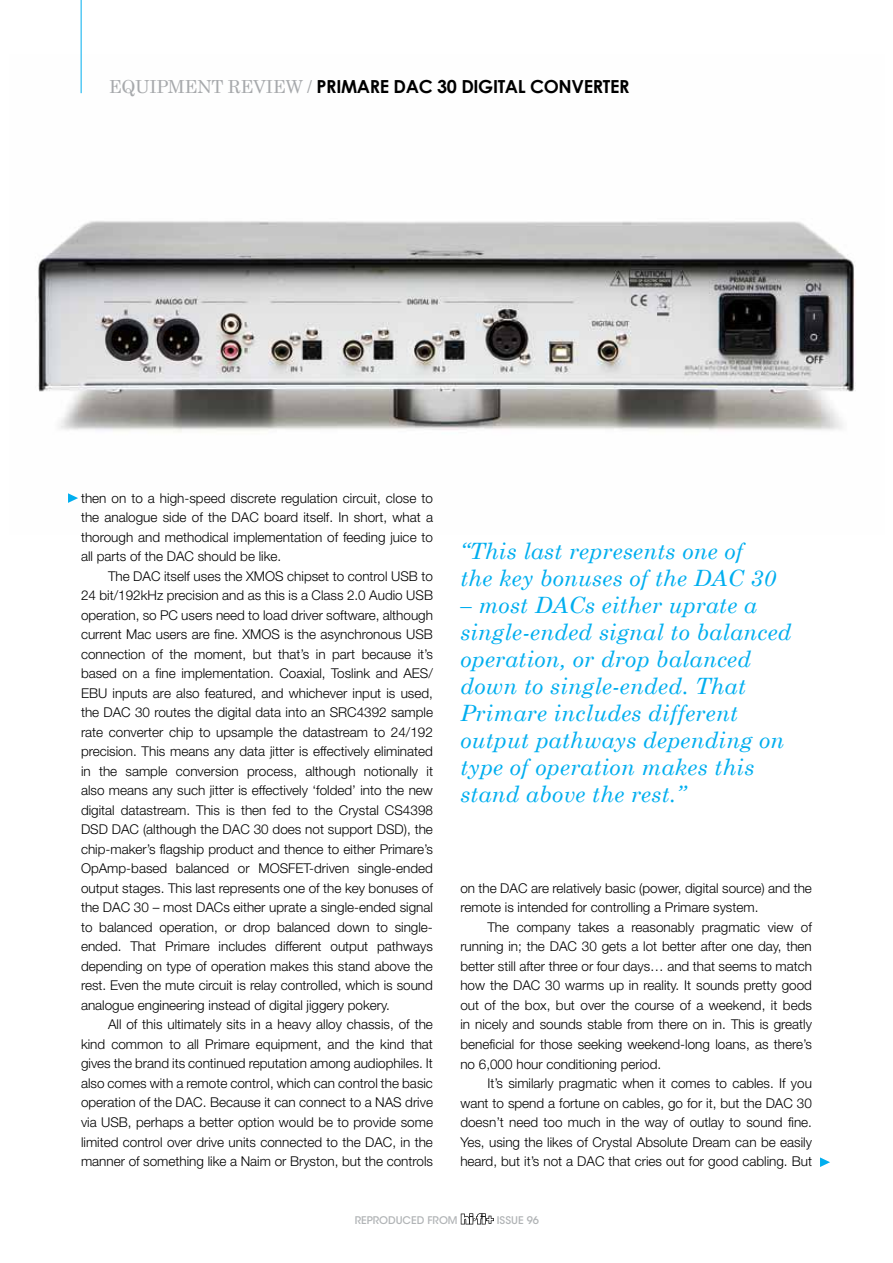
<style>
.page{position:relative;width:893px;height:1263px;background:#fff}
.page>*{position:absolute;margin:0;border:0;box-sizing:border-box;transform-origin:0 0}
.t1{font:italic 22.5px/27px "Century Schoolbook";letter-spacing:.01em;color:#00aeef}
.t2{font:700 18px "Century Gothic";letter-spacing:-.02em;color:#000}
.t3{font:18px "Century Schoolbook";color:#a7a9ac}
.t4{font:300 13.5px/19.5px "Helvetica Neue LT Std";color:#000;text-align:justify}
.t5{font:500 10.5px "ITC Avant Garde Std";color:#b1b4b6}
.s1{font-family:"Century Schoolbook";font-weight:400;color:#a7a9ac}
</style>
<div class="page">
<img style="left:38px;top:54px;width:818px;height:378px">
<hr style="left:81px;top:0;width:1px;height:93px;background:#00aeef">
<svg style="left:461px;top:1213px;width:33px;height:11px"></svg>
<svg style="left:820px;top:1157px;width:10px;height:10px"></svg>
<svg style="left:68px;top:493px;width:10px;height:10px"></svg>
<h2 class="t3" style="left:109px;top:75px;width:27px">EQUIPM</h2>
<h2 class="t2" style="left:185px;top:75px;width:446px"><span class="s1">ENT REVIEW /</span> PRIMARE DAC 30 DIGITAL CONVERTER</h2>
<p class="t4" style="left:81px;top:488px;width:353px">then on to a high-speed discrete regulation circuit, close to the analogue side of the DAC board itself. In short, what a thorough and methodical implementation of feeding juice to all parts of the DAC should be like.</p>
<p class="t4" style="left:81px;top:566px;width:354px;text-indent:27px">The DAC itself uses the XMOS chipset to control USB to 24 bit/192kHz precision and as this is a Class 2.0 Audio USB operation, so PC users need to load driver software, although current Mac users are fine. XMOS is the asynchronous USB connection of the moment, but that’s in part because it’s based on a fine implementation. Coaxial, Toslink and AES/ EBU inputs are also featured, and whichever input is used, the DAC 30 routes the digital data into an SRC4392 sample rate converter chip to upsample the datastream to 24/192 precision. This means any data jitter is effectively eliminated in the sample conversion process, although notionally it also means any such jitter is effectively ‘folded’ into the new digital datastream. This is then fed to the Crystal CS4398<br>DSD DAC (although the DAC 30 does not support DSD), the chip-maker’s flagship product and thence to either Primare’s OpAmp-based balanced or MOSFET-driven single-ended output stages. This last represents one of the key bonuses of the DAC 30 – most DACs either uprate a single-ended signal to balanced operation, or drop balanced down to single&shy;ended. That Primare includes different output pathways depending on type of operation makes this stand above the rest. Even the mute circuit is relay controlled, which is sound analogue engineering instead of digital jiggery pokery.</p>
<p class="t4" style="left:81px;top:1014px;width:353px;text-indent:27px">All of this ultimately sits in a heavy alloy chassis, of the kind common to all Primare equipment, and the kind that gives the brand its continued reputation among audiophiles. It also comes with a remote control, which can control the basic operation of the DAC. Because it can connect to a NAS drive via USB, perhaps a better option would be to provide some limited control over drive units connected to the DAC, in the manner of something like a Naim or Bryston, but the controls</p>
<h1 class="t1" style="left:460px;top:537px;width:317px">“This last represents one of the key bonuses of the DAC 30</h1>
<h1 class="t1" style="left:460px;top:591px;width:333px">– most DACs either uprate a single-ended signal to balanced operation, or drop balanced down to single-ended. That<br>Primare includes different output pathways depending on type of operation makes this stand above the rest.”</h1>
<p class="t4" style="left:460px;top:878px;width:353px">on the DAC are relatively basic (power, digital source) and the remote is intended for controlling a Primare system.</p>
<p class="t4" style="left:460px;top:917px;width:353px;text-indent:27px">The company takes a reasonably pragmatic view of running in; the DAC 30 gets a lot better after one day, then better still after three or four days… and that seems to match how the DAC 30 warms up in reality. It sounds pretty good out of the box, but over the course of a weekend, it beds in nicely and sounds stable from there on in. This is greatly beneficial for those seeking weekend-long loans, as there’s no 6,000 hour conditioning period.</p>
<p class="t4" style="left:460px;top:1073px;width:353px;text-indent:27px">It’s similarly pragmatic when it comes to cables. If you want to spend a fortune on cables, go for it, but the DAC 30 doesn’t need too much in the way of outlay to sound fine.<br>Yes, using the likes of Crystal Absolute Dream can be easily heard, but it’s not a DAC that cries out for good cabling. But</p>
<p class="t5" style="left:355px;top:1214px;width:104px">REPRODUCED FROM</p>
<p class="t5" style="left:497px;top:1214px;width:44px">ISSUE 96</p>
</div>
